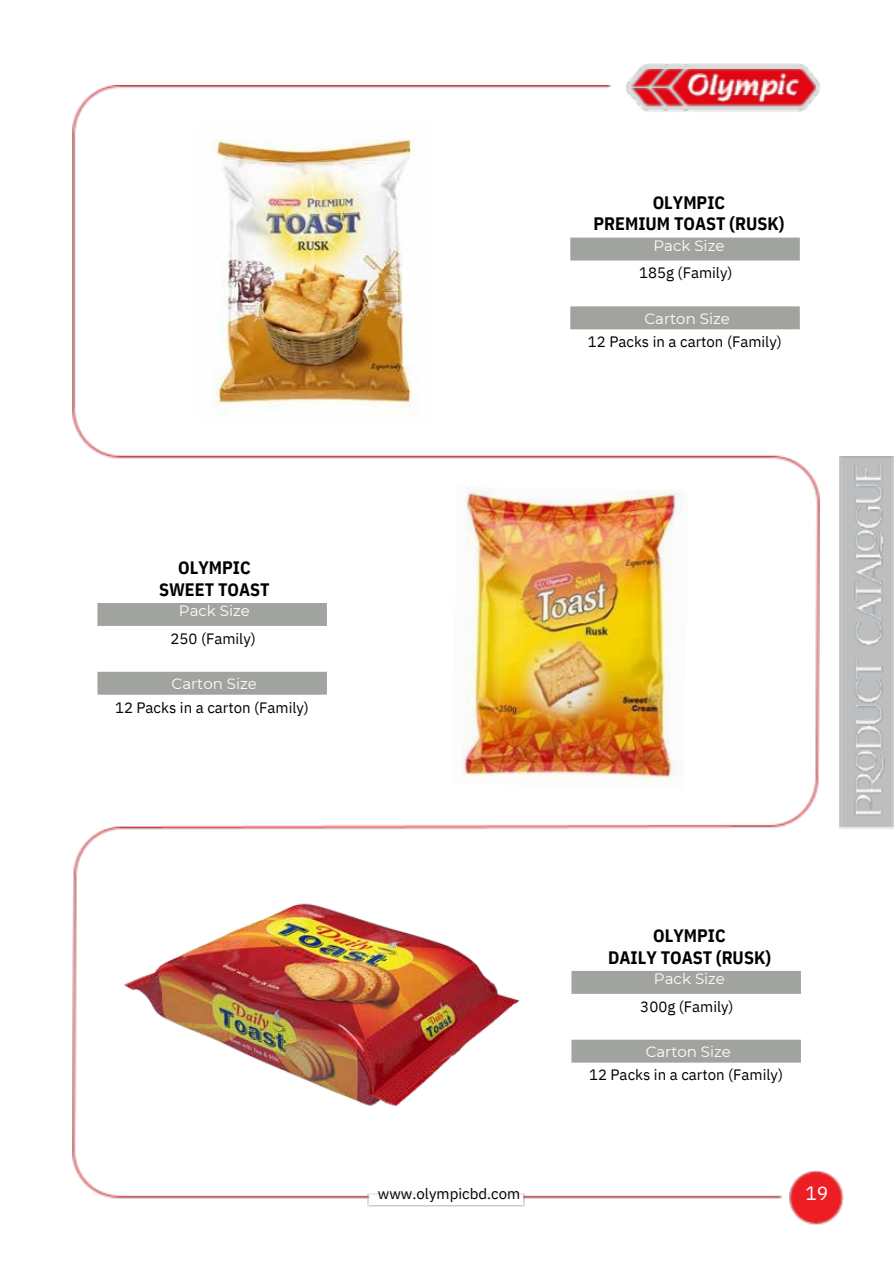
<style>
.page{position:relative;width:894px;height:1264px;background:#fff}
.page>*{position:absolute;margin:0;border:0;box-sizing:border-box;transform-origin:0 0}
.t1{font:19.2px "IBM Plex Sans";color:#fff}
.t2{font:700 18px/21.3px "IBM Plex Sans Cond";color:#000;text-align:center}
.t3{font:15px "IBM Plex Sans";color:#000}
.t4{font:15px "Montserrat";color:#fff}
</style>
<div class="page">
<img style="left:789px;top:1171px;width:54px;height:53px">
<img style="left:72px;top:86px;width:747px;height:1112px">
<img style="left:368px;top:1192px;width:156px;height:14px">
<img style="left:626px;top:63px;width:194px;height:49px">
<img style="left:665px;top:69px;width:5px;height:18px">
<img style="left:663px;top:89px;width:21px;height:18px">
<img style="left:630px;top:69px;width:35px;height:18px">
<img style="left:630px;top:89px;width:33px;height:18px">
<img style="left:670px;top:69px;width:144px;height:37px">
<img style="left:685px;top:73px;width:21px;height:24px">
<img style="left:706px;top:73px;width:13px;height:24px">
<img style="left:716px;top:80px;width:19px;height:23px">
<img style="left:732px;top:80px;width:25px;height:16px">
<img style="left:757px;top:80px;width:22px;height:23px">
<img style="left:775px;top:72px;width:11px;height:24px">
<img style="left:784px;top:80px;width:15px;height:18px">
<img style="left:839px;top:456px;width:53px;height:373px">
<img style="left:854px;top:795px;width:28px;height:22px">
<img style="left:854px;top:750px;width:30px;height:45px">
<img style="left:854px;top:658px;width:28px;height:92px">
<img style="left:854px;top:602px;width:28px;height:44px">
<img style="left:854px;top:585px;width:28px;height:17px">
<img style="left:854px;top:560px;width:28px;height:25px">
<img style="left:854px;top:530px;width:30px;height:30px">
<img style="left:854px;top:462px;width:28px;height:67px">
<img style="left:197px;top:122px;width:237px;height:297px">
<svg style="left:570px;top:237px;width:229px;height:92px"></svg>
<img style="left:112px;top:867px;width:425px;height:268px">
<svg style="left:571px;top:970px;width:229px;height:92px"></svg>
<img style="left:451px;top:486px;width:237px;height:302px">
<svg style="left:97px;top:603px;width:230px;height:91px"></svg>
<p class="t2" style="left:159px;top:557px;width:112px">OLYMPIC<br>SWEET TOAST</p>
<p class="t4" style="left:179px;top:601px;width:72px">Pack Size</p>
<p class="t3" style="left:170px;top:628px;width:87px">250 (Family)</p>
<p class="t4" style="left:172px;top:674px;width:87px">Carton Size</p>
<p class="t3" style="left:115px;top:697px;width:195px">12 Packs in a carton (Family)</p>
<p class="t2" style="left:593px;top:191px;width:192px">OLYMPIC<br>PREMIUM TOAST (RUSK)</p>
<p class="t4" style="left:653px;top:236px;width:72px">Pack Size</p>
<p class="t3" style="left:639px;top:263px;width:95px">185g (Family)</p>
<p class="t4" style="left:644px;top:309px;width:87px">Carton Size</p>
<p class="t3" style="left:587px;top:332px;width:195px">12 Packs in a carton (Family)</p>
<p class="t3" style="left:378px;top:1184px;width:144px">www.olympicbd.com</p>
<p class="t2" style="left:608px;top:924px;width:164px">OLYMPIC<br>DAILY TOAST (RUSK)</p>
<p class="t4" style="left:653px;top:969px;width:72px">Pack Size</p>
<p class="t3" style="left:640px;top:996px;width:95px">300g (Family)</p>
<p class="t4" style="left:645px;top:1042px;width:87px">Carton Size</p>
<p class="t3" style="left:589px;top:1065px;width:195px">12 Packs in a carton (Family)</p>
<p class="t1" style="left:805px;top:1179px;width:24px">19</p>
</div>
